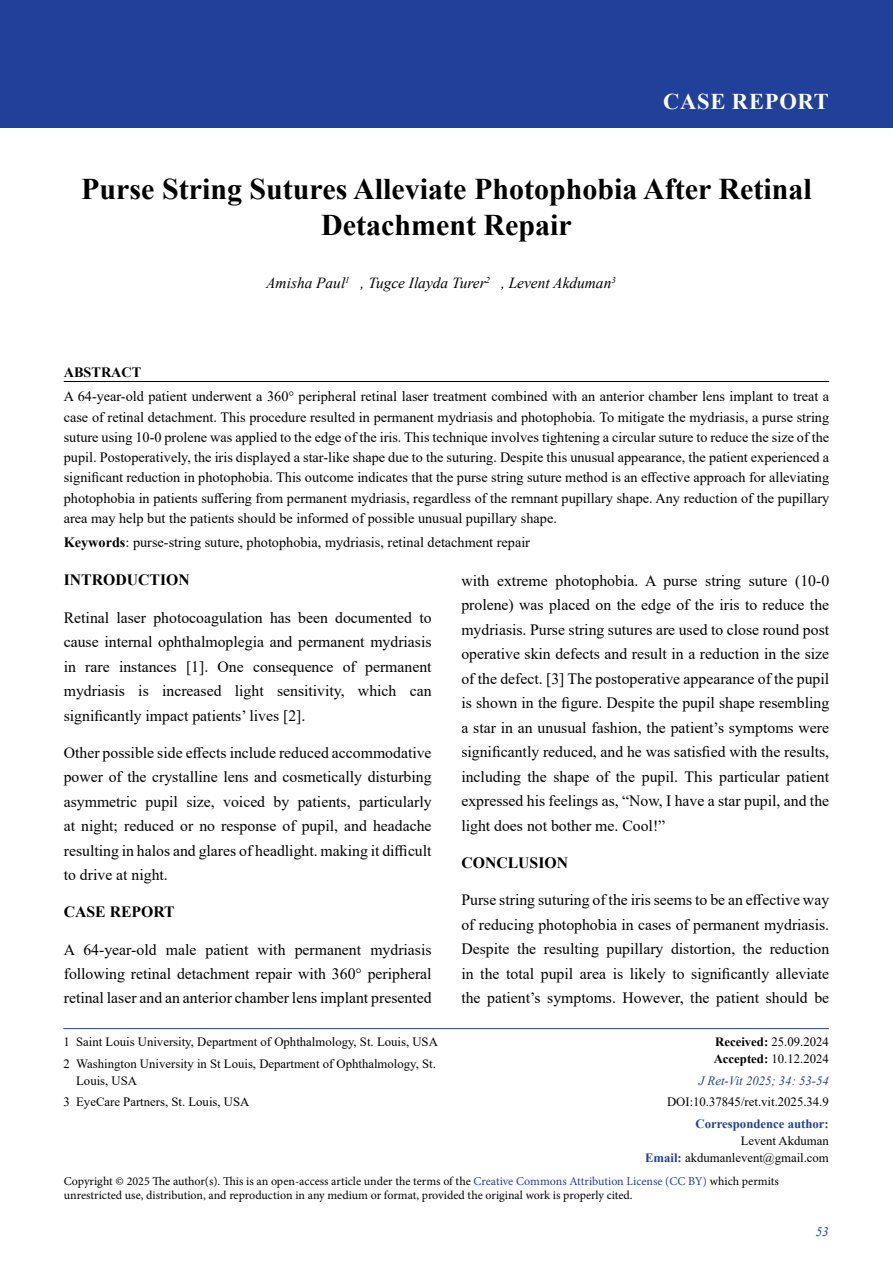
<style>
.page{position:relative;width:893px;height:1263px;background:#fff}
.page>*{position:absolute;margin:0;border:0;box-sizing:border-box;transform-origin:0 0}
.t1{font:700 30px/36px "Times New Roman";color:#000;text-align:center}
.t2{font:700 22.5px "Times New Roman";color:#fff}
.t3{font:15.75px/24.5px "Times New Roman";color:#000;text-align:justify}
.t4{font:700 15.75px "Times New Roman";color:#000}
.t5{font:italic 15.3px "Times New Roman";color:#000}
.t6{font:14.25px/20.2px "Times New Roman";color:#000;text-align:justify}
.t7{font:700 14.25px "Times New Roman";color:#000}
.t8{font:italic 13.2px "Times New Roman";color:#21409a}
.t9{font:12.75px/21.5px "Times New Roman";color:#000}
.t10{font:italic 12.75px "Times New Roman";color:#21409a}
.t11{font:700 12.75px "Times New Roman";color:#21409a}
.t12{font:12px/14.4px "Minion Pro";color:#000}
.s1{font-weight:700}
.s2{font-weight:700;color:#21409a}
.s3{color:#21409a}
</style>
<div class="page">
<div style="left:0;top:0;width:893px;height:128px;background:#21409a"></div>
<hr style="left:63px;top:1028px;width:766px;height:1px;background:#21409a">
<hr style="left:64px;top:381px;width:765px;height:1px;background:#000">
<h2 class="t2" style="left:663px;top:85px;width:33px">Case</h2>
<h2 class="t2" style="left:732px;top:85px;width:82px">Report</h2>
<h1 class="t1" style="left:81px;top:170px;width:732px">Purse String Sutures Alleviate Photophobia After Retinal<br>Detachment Repair</h1>
<p class="t5" style="left:266px;top:273px;width:351px">Amisha Paul<sup>1</sup> , Tugce Ilayda Turer<sup>2</sup> , Levent Akduman<sup>3</sup></p>
<p class="t7" style="left:64px;top:362px;width:79px">ABSTRACT</p>
<p class="t6" style="left:64px;top:386px;width:767px">A 64-year-old patient underwent a 360° peripheral retinal laser treatment combined with an anterior chamber lens implant to treat a case of retinal detachment. This procedure resulted in permanent mydriasis and photophobia. To mitigate the mydriasis, a purse string suture using 10-0 prolene was applied to the edge of the iris. This technique involves tightening a circular suture to reduce the size of the pupil. Postoperatively, the iris displayed a star-like shape due to the suturing. Despite this unusual appearance, the patient experienced a significant reduction in photophobia. This outcome indicates that the purse string suture method is an effective approach for alleviating photophobia in patients suffering from permanent mydriasis, regardless of the remnant pupillary shape. Any reduction of the pupillary area may help but the patients should be informed of possible unusual pupillary shape.</p>
<p class="t6" style="left:64px;top:532px;width:468px"><span class="s1">Keywords</span>: purse-string suture, photophobia, mydriasis, retinal detachment repair</p>
<p class="t4" style="left:64px;top:569px;width:128px">INTRODUCTION</p>
<p class="t3" style="left:64px;top:605px;width:369px">Retinal laser photocoagulation has been documented to cause internal ophthalmoplegia and permanent mydriasis in rare instances [1]. One consequence of permanent mydriasis is increased light sensitivity, which can significantly impact patients’ lives [2].</p>
<p class="t3" style="left:64px;top:740px;width:369px">Other possible side effects include reduced accommodative power of the crystalline lens and cosmetically disturbing asymmetric pupil size, voiced by patients, particularly at night; reduced or no response of pupil, and headache resulting in halos and glares of headlight. making it difficult to drive at night.</p>
<p class="t4" style="left:64px;top:901px;width:113px">CASE REPORT</p>
<p class="t3" style="left:64px;top:936px;width:369px">A 64-year-old male patient with permanent mydriasis following retinal detachment repair with 360° peripheral retinal laser and an anterior chamber lens implant presented</p>
<p class="t9" style="left:63px;top:1031px;width:376px">1 Saint Louis University, Department of Ophthalmology, St. Louis, USA<br>2 Washington University in St Louis, Department of Ophthalmology, St.</p>
<p class="t9" style="left:63px;top:1069px;width:187px;text-indent:13px">Louis, USA<br>3 EyeCare Partners, St. Louis, USA</p>
<p class="t3" style="left:461px;top:568px;width:369px">with extreme photophobia. A purse string suture (10-0 prolene) was placed on the edge of the iris to reduce the mydriasis. Purse string sutures are used to close round post operative skin defects and result in a reduction in the size of the defect. [3] The postoperative appearance of the pupil is shown in the figure. Despite the pupil shape resembling a star in an unusual fashion, the patient’s symptoms were significantly reduced, and he was satisfied with the results, including the shape of the pupil. This particular patient expressed his feelings as, “Now, I have a star pupil, and the light does not bother me. Cool!”</p>
<p class="t4" style="left:461px;top:851px;width:108px">CONCLUSION</p>
<p class="t3" style="left:461px;top:887px;width:369px">Purse string suturing of the iris seems to be an effective way of reducing photophobia in cases of permanent mydriasis.<br>Despite the resulting pupillary distortion, the reduction in the total pupil area is likely to significantly alleviate the patient’s symptoms. However, the patient should be</p>
<p class="t9" style="left:714px;top:1033px;width:117px;line-height:17.2px"><span class="s1">Received:</span> 25.09.2024<br><span class="s1">Accepted:</span> 10.12.2024</p>
<p class="t10" style="left:699px;top:1072px;width:132px">J Ret-Vit 2025; 34: 53-54</p>
<p class="t9" style="left:667px;top:1091px;width:163px">DOI:10.37845/ret.vit.2025.34.9</p>
<p class="t11" style="left:696px;top:1114px;width:135px">Correspondence author:</p>
<p class="t9" style="left:645px;top:1132px;width:185px;line-height:17.2px;text-align:right">Levent Akduman<br><span class="s2">Email:</span> akdumanlevent@gmail.com</p>
<p class="t12" style="left:64px;top:1174px;width:717px">Copyright © 2025 The author(s). This is an open-access article under the terms of the <span class="s3">Creative Commons Attribution License (CC BY)</span> which permits unrestricted use, distribution, and reproduction in any medium or format, provided the original work is properly cited.</p>
<p class="t8" style="left:816px;top:1222px;width:15px">53</p>
</div>
